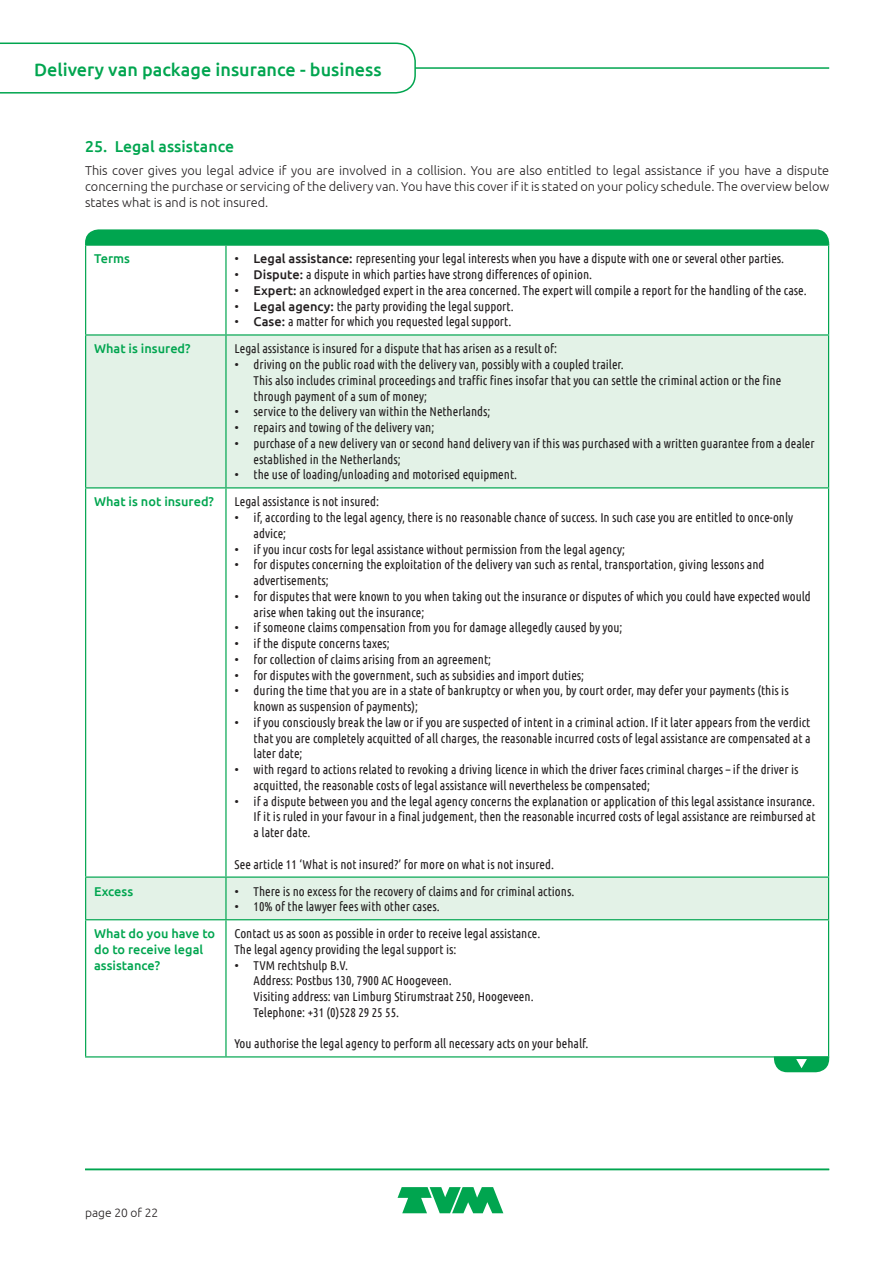
<style>
.page{position:relative;width:893px;height:1263px;background:#fff}
.page>*{position:absolute;margin:0;border:0;box-sizing:border-box;transform-origin:0 0}
.t1{font:500 18px "Ubuntu";color:#00a54f}
.Bodykop_gr_10_5pt{font:500 15.75px "Ubuntu";letter-spacing:.005em;color:#00a54f}
.Body_tabel{font:12.75px/15.8px "Ubuntu Condensed";color:#231f20}
.Body{font:300 12.75px/15.8px "Ubuntu";color:#231f20;text-align:justify}
.Body-2{font:500 12.75px/15.8px "Ubuntu";color:#00a54f}
.t2{font:300 12px "Ubuntu";color:#231f20}
.s1{font-family:"Ubuntu";font-weight:300}
.s2{font-family:"Ubuntu";font-weight:500}
</style>
<div class="page">
<svg style="left:86px;top:336px;width:742px;height:583px"></svg>
<hr style="left:85px;top:244px;width:141px;height:2px;background:#00a54f">
<hr style="left:85px;top:246px;width:1px;height:88px;background:#00a54f">
<hr style="left:226px;top:244px;width:603px;height:2px;background:#00a54f">
<hr style="left:225px;top:246px;width:2px;height:88px;background:#00a54f">
<hr style="left:828px;top:246px;width:1px;height:88px;background:#00a54f">
<hr style="left:85px;top:334px;width:141px;height:2px;background:#00a54f">
<hr style="left:85px;top:336px;width:1px;height:151px;background:#00a54f">
<hr style="left:226px;top:334px;width:603px;height:2px;background:#00a54f">
<hr style="left:225px;top:336px;width:2px;height:151px;background:#00a54f">
<hr style="left:828px;top:336px;width:1px;height:151px;background:#00a54f">
<hr style="left:85px;top:487px;width:141px;height:1px;background:#00a54f">
<hr style="left:85px;top:488px;width:1px;height:388px;background:#00a54f">
<hr style="left:226px;top:487px;width:603px;height:1px;background:#00a54f">
<hr style="left:225px;top:488px;width:2px;height:388px;background:#00a54f">
<hr style="left:828px;top:488px;width:1px;height:388px;background:#00a54f">
<hr style="left:85px;top:876px;width:141px;height:2px;background:#00a54f">
<hr style="left:85px;top:878px;width:1px;height:41px;background:#00a54f">
<hr style="left:226px;top:876px;width:603px;height:2px;background:#00a54f">
<hr style="left:225px;top:878px;width:2px;height:41px;background:#00a54f">
<hr style="left:828px;top:878px;width:1px;height:41px;background:#00a54f">
<hr style="left:85px;top:919px;width:141px;height:1px;background:#00a54f">
<hr style="left:85px;top:920px;width:1px;height:136px;background:#00a54f">
<hr style="left:226px;top:919px;width:603px;height:1px;background:#00a54f">
<hr style="left:225px;top:920px;width:2px;height:136px;background:#00a54f">
<hr style="left:828px;top:920px;width:1px;height:136px;background:#00a54f">
<hr style="left:85px;top:1056px;width:141px;height:1px;background:#00a54f">
<hr style="left:226px;top:1056px;width:603px;height:1px;background:#00a54f">
<svg style="left:85px;top:229px;width:744px;height:15px;background:#08a855"></svg>
<svg style="left:774px;top:1056px;width:55px;height:16px"></svg>
<hr style="left:85px;top:67px;width:744px;height:2px;background:#00a54f">
<svg style="left:0;top:42px;width:417px;height:52px"></svg>
<svg style="left:398px;top:1187px;width:105px;height:26px"></svg>
<hr style="left:85px;top:1169px;width:744px;height:1px;background:#00a54f">
<h1 class="t1" style="left:34px;top:58px;width:349px">Delivery van package insurance - business</h1>
<p class="Bodykop_gr_10_5pt" style="left:85px;top:136px;width:151px">25. Legal assistance</p>
<p class="Body" style="left:85px;top:163px;width:746px">This cover gives you legal advice if you are involved in a collision. You are also entitled to legal assistance if you have a dispute concerning the purchase or servicing of the delivery van. You have this cover if it is stated on your policy schedule. The overview below states what is and is not insured.</p>
<p class="Body-2" style="left:94px;top:251px;width:37px">Terms</p>
<p class="Body_tabel" style="left:234px;top:251px;width:551px"><span class="s1">•</span> <span class="s2">Legal assistance:</span> representing your legal interests when you have a dispute with one or several other parties.</p>
<p class="Body_tabel" style="left:234px;top:266px;width:359px"><span class="s1">•</span> <span class="s2">Dispute:</span> a dispute in which parties have strong differences of opinion.</p>
<p class="Body_tabel" style="left:234px;top:282px;width:574px"><span class="s1">•</span> <span class="s2">Expert:</span> an acknowledged expert in the area concerned. The expert will compile a report for the handling of the case.</p>
<p class="Body_tabel" style="left:234px;top:298px;width:281px"><span class="s1">•</span> <span class="s2">Legal agency:</span> the party providing the legal support.</p>
<p class="Body_tabel" style="left:234px;top:314px;width:278px"><span class="s1">•</span> <span class="s2">Case:</span> a matter for which you requested legal support.</p>
<p class="Body-2" style="left:94px;top:340px;width:98px">What is insured?</p>
<p class="Body_tabel" style="left:234px;top:341px;width:324px">Legal assistance is insured for a dispute that has arisen as a result of:</p>
<p class="Body_tabel" style="left:234px;top:356px;width:391px"><span class="s1">•</span> driving on the public road with the delivery van, possibly with a coupled trailer.</p>
<p class="Body_tabel" style="left:254px;top:372px;width:529px">This also includes criminal proceedings and traffic fines insofar that you can settle the criminal action or the fine through payment of a sum of money;</p>
<p class="Body_tabel" style="left:234px;top:404px;width:258px"><span class="s1">•</span> service to the delivery van within the Netherlands;</p>
<p class="Body_tabel" style="left:234px;top:419px;width:201px"><span class="s1">•</span> repairs and towing of the delivery van;</p>
<p class="Body_tabel" style="left:254px;top:435px;width:563px;text-indent:-19px"><span class="s1">•</span> purchase of a new delivery van or second hand delivery van if this was purchased with a written guarantee from a dealer established in the Netherlands;</p>
<p class="Body_tabel" style="left:234px;top:467px;width:284px"><span class="s1">•</span> the use of loading/unloading and motorised equipment.</p>
<p class="Body-2" style="left:94px;top:493px;width:121px">What is not insured?</p>
<p class="Body_tabel" style="left:234px;top:493px;width:146px">Legal assistance is not insured:</p>
<p class="Body_tabel" style="left:254px;top:509px;width:541px;text-indent:-19px"><span class="s1">•</span> if, according to the legal agency, there is no reasonable chance of success. In such case you are entitled to once-only advice;</p>
<p class="Body_tabel" style="left:234px;top:541px;width:392px"><span class="s1">•</span> if you incur costs for legal assistance without permission from the legal agency;</p>
<p class="Body_tabel" style="left:254px;top:556px;width:512px;text-indent:-19px"><span class="s1">•</span> for disputes concerning the exploitation of the delivery van such as rental, transportation, giving lessons and advertisements;</p>
<p class="Body_tabel" style="left:254px;top:588px;width:559px;text-indent:-19px"><span class="s1">•</span> for disputes that were known to you when taking out the insurance or disputes of which you could have expected would arise when taking out the insurance;</p>
<p class="Body_tabel" style="left:234px;top:619px;width:390px"><span class="s1">•</span> if someone claims compensation from you for damage allegedly caused by you;</p>
<p class="Body_tabel" style="left:234px;top:635px;width:157px"><span class="s1">•</span> if the dispute concerns taxes;</p>
<p class="Body_tabel" style="left:234px;top:651px;width:258px"><span class="s1">•</span> for collection of claims arising from an agreement;</p>
<p class="Body_tabel" style="left:234px;top:667px;width:351px"><span class="s1">•</span> for disputes with the government, such as subsidies and import duties;</p>
<p class="Body_tabel" style="left:254px;top:682px;width:537px;text-indent:-19px"><span class="s1">•</span> during the time that you are in a state of bankruptcy or when you, by court order, may defer your payments (this is known as suspension of payments);</p>
<p class="Body_tabel" style="left:254px;top:714px;width:558px;text-align:justify;text-indent:-19px"><span class="s1">•</span> if you consciously break the law or if you are suspected of intent in a criminal action. If it later appears from the verdict that you are completely acquitted of all charges, the reasonable incurred costs of legal assistance are compensated at a later date;</p>
<p class="Body_tabel" style="left:254px;top:761px;width:546px;text-indent:-19px"><span class="s1">•</span> with regard to actions related to revoking a driving licence in which the driver faces criminal charges – if the driver is acquitted, the reasonable costs of legal assistance will nevertheless be compensated;</p>
<p class="Body_tabel" style="left:254px;top:793px;width:563px;text-align:justify;text-indent:-19px"><span class="s1">•</span> if a dispute between you and the legal agency concerns the explanation or application of this legal assistance insurance.<br>If it is ruled in your favour in a final judgement, then the reasonable incurred costs of legal assistance are reimbursed at a later date.</p>
<p class="Body_tabel" style="left:234px;top:856px;width:321px">See article 11 ‘What is not insured?’ for more on what is not insured.</p>
<p class="Body-2" style="left:94px;top:883px;width:41px">Excess</p>
<p class="Body_tabel" style="left:234px;top:883px;width:341px"><span class="s1">•</span> There is no excess for the recovery of claims and for criminal actions.</p>
<p class="Body_tabel" style="left:234px;top:898px;width:207px"><span class="s1">•</span> 10% of the lawyer fees with other cases.</p>
<p class="Body-2" style="left:94px;top:925px;width:122px">What do you have to do to receive legal assistance?</p>
<p class="Body_tabel" style="left:234px;top:925px;width:307px">Contact us as soon as possible in order to receive legal assistance.</p>
<p class="Body_tabel" style="left:234px;top:941px;width:223px">The legal agency providing the legal support is:</p>
<p class="Body_tabel" style="left:234px;top:957px;width:115px"><span class="s1">•</span> TVM rechtshulp B.V.</p>
<p class="Body_tabel" style="left:254px;top:972px;width:200px">Address: Postbus 130, 7900 AC Hoogeveen.</p>
<p class="Body_tabel" style="left:254px;top:988px;width:282px">Visiting address: van Limburg Stirumstraat 250, Hoogeveen.</p>
<p class="Body_tabel" style="left:254px;top:1004px;width:147px">Telephone: +31 (0)528 29 25 55.</p>
<p class="Body_tabel" style="left:234px;top:1035px;width:355px">You authorise the legal agency to perform all necessary acts on your behalf.</p>
<p class="t2" style="left:85px;top:1205px;width:75px">page 20 of 22</p>
</div>
